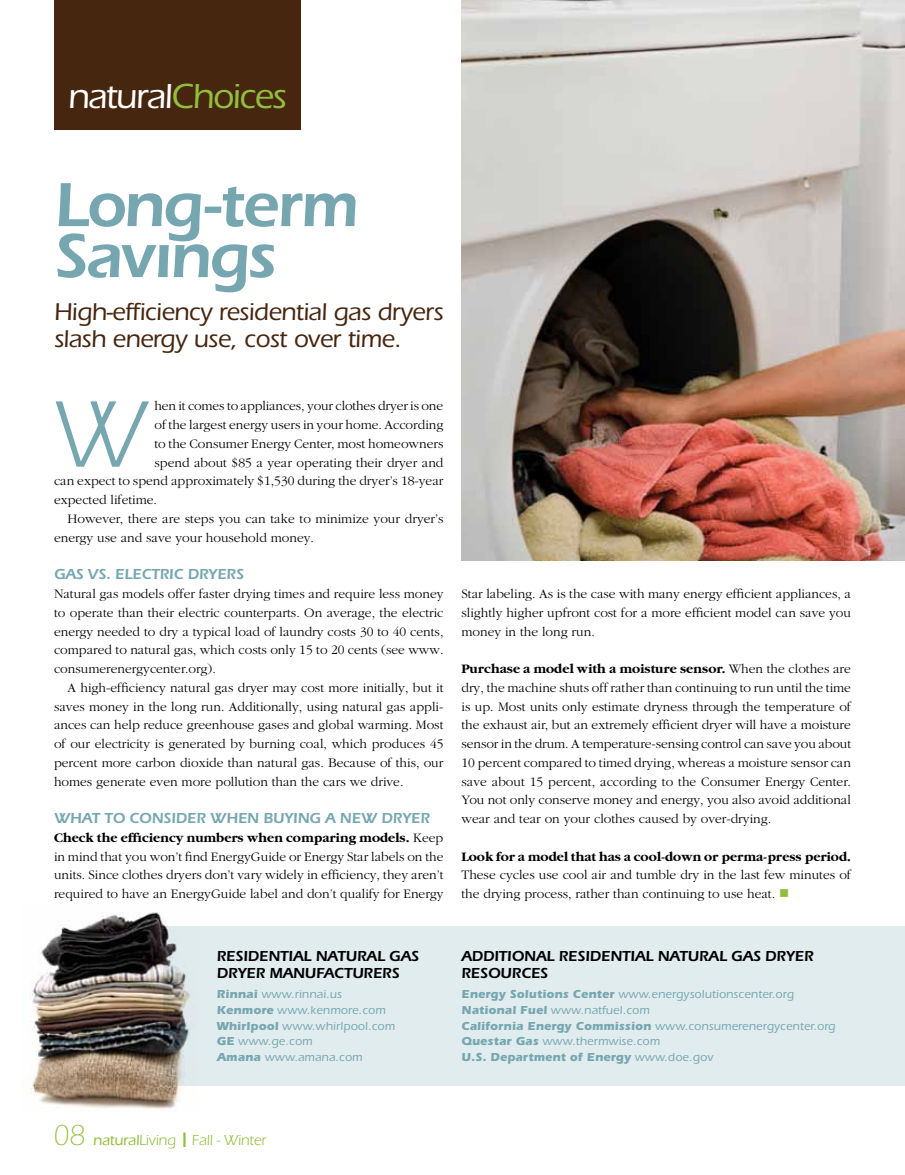
<style>
.page{position:relative;width:905px;height:1175px;background:#fff}
.page>*{position:absolute;margin:0;border:0;box-sizing:border-box;transform-origin:0 0}
.t1{font:97.8px "Itc Eras";color:#76a7b1}
.t2{font:600 64.35px/51px "Itc Eras";letter-spacing:-.035em;color:#76a7b1}
.t3{font:500 36px "Itc Eras";letter-spacing:-.04em;color:#fff}
.t4{font:500 25.2px/27px "Itc Eras";letter-spacing:-.02em;color:#46260e}
.t5{font:600 15px/16.5px "Itc Eras";color:#000}
.t6{font:600 15px "Itc Eras";color:#76a7b1}
.t7{font:15px "Itc Eras";letter-spacing:-.01em;color:#91be3e}
.t8{font:300 13.5px/18.8px "Garamond";color:#000;text-align:justify}
.t9{font:700 13.5px "Garamond";color:#000}
.t10{font:500 12px/15.8px "Itc Eras";letter-spacing:.015em;color:#76a7b1}
.s1{color:#91be3e}
.s2{font-weight:700}
.s3{font-weight:300;font-size:30px}
.s4{font-weight:500}
</style>
<div class="page">
<div style="left:163px;top:926px;width:741px;height:159px;background:#e1ecee"></div>
<div style="left:54px;top:0;width:247px;height:129px;background:#46260e"></div>
<img style="left:461px;top:0;width:443px;height:560px">
<img style="left:24px;top:912px;width:175px;height:197px">
<h3 class="t3" style="left:68px;top:76px;width:220px">natural<span class="s1">Choices</span></h3>
<h2 class="t2" style="left:54px;top:179px;width:305px">LONG-TERM<br>SAVINGS</h2>
<h3 class="t4" style="left:54px;top:298px;width:391px">High-efficiency residential gas dryers slash energy use, cost over time.</h3>
<h1 class="t1" style="left:54px;top:380px;width:92px">W</h1>
<p class="t8" style="left:154px;top:397px;width:290px">hen it comes to appliances, your clothes dryer is one</p>
<p class="t8" style="left:154px;top:416px;width:290px">of the largest energy users in your home. According</p>
<p class="t8" style="left:154px;top:434px;width:290px">to the Consumer Energy Center, most homeowners</p>
<p class="t8" style="left:154px;top:453px;width:290px">spend about $85 a year operating their dryer and</p>
<p class="t8" style="left:54px;top:472px;width:391px">can expect to spend approximately $1,530 during the dryer’s 18-year</p>
<p class="t8" style="left:54px;top:491px;width:104px">expected lifetime.</p>
<p class="t8" style="left:68px;top:509px;width:377px">However, there are steps you can take to minimize your dryer’s</p>
<p class="t8" style="left:54px;top:528px;width:261px">energy use and save your household money.</p>
<p class="t6" style="left:54px;top:565px;width:190px">GAS VS. ELECTRIC DRYERS</p>
<p class="t8" style="left:54px;top:584px;width:391px">Natural gas models offer faster drying times and require less money to operate than their electric counterparts. On average, the electric energy needed to dry a typical load of laundry costs 30 to 40 cents, compared to natural gas, which costs only 15 to 20 cents (see www. consumerenergycenter.org).</p>
<p class="t8" style="left:54px;top:678px;width:391px;text-indent:14px">A high-efficiency natural gas dryer may cost more initially, but it saves money in the long run. Additionally, using natural gas appli&shy;ances can help reduce greenhouse gases and global warming. Most of our electricity is generated by burning coal, which produces 45 percent more carbon dioxide than natural gas. Because of this, our homes generate even more pollution than the cars we drive.</p>
<p class="t6" style="left:54px;top:809px;width:377px">WHAT TO CONSIDER WHEN BUYING A NEW DRYER</p>
<p class="t8" style="left:54px;top:828px;width:391px"><span class="s2">Check the efficiency numbers when comparing models.</span> Keep in mind that you won’t find EnergyGuide or Energy Star labels on the units. Since clothes dryers don’t vary widely in efficiency, they aren’t required to have an EnergyGuide label and don’t qualify for Energy</p>
<p class="t8" style="left:461px;top:584px;width:391px">Star labeling. As is the case with many energy efficient appliances, a slightly higher upfront cost for a more efficient model can save you money in the long run.</p>
<p class="t8" style="left:461px;top:659px;width:391px"><span class="s2">Purchase a model with a moisture sensor.</span> When the clothes are dry, the machine shuts off rather than continuing to run until the time is up. Most units only estimate dryness through the temperature of the exhaust air, but an extremely efficient dryer will have a moisture sensor in the drum. A temperature-sensing control can save you about 10 percent compared to timed drying, whereas a moisture sensor can save about 15 percent, according to the Consumer Energy Center.<br>You not only conserve money and energy, you also avoid additional wear and tear on your clothes caused by over-drying.</p>
<p class="t9" style="left:461px;top:849px;width:391px">Look for a model that has a cool-down or perma-press period.</p>
<p class="t8" style="left:461px;top:866px;width:391px">These cycles use cool air and tumble dry in the last few minutes of the drying process, rather than continuing to use heat. <span class="s1">■</span></p>
<p class="t5" style="left:217px;top:948px;width:202px">RES IDENTIAL NATURAL GAS<br>DRYER MANUF</p>
<p class="t5" style="left:324px;top:964px;width:76px">ACTURERS</p>
<p class="t10" style="left:217px;top:986px;width:180px"><span class="s2">Rinnai</span> www.rinnai.us<br><span class="s2">Kenmore</span> www.kenmore.com<br><span class="s2">Whirlpool</span> www.whirlpool.com<br><span class="s2">GE</span> www.ge.com<br><span class="s2">Amana</span> www.amana.com</p>
<p class="t5" style="left:461px;top:948px;width:353px">ADDITIONAL RES IDENTIAL NATURAL GAS DRYER<br>RESOURCES</p>
<p class="t10" style="left:461px;top:986px;width:375px"><span class="s2">Energy Solutions Center</span> www.energysolutionscenter.org <span class="s2">National Fuel</span> www.natfuel.com<br><span class="s2">California Energy Commission</span> www.consumerenergycenter.org <span class="s2">Questar Gas</span> www.thermwise.com<br><span class="s2">U.S. Department of Energy</span> www.doe.gov</p>
<p class="t7" style="left:53px;top:1131px;width:214px"><span class="s3">08</span> <span class="s4">natural</span>Living ❙ Fall - Winter</p>
</div>
